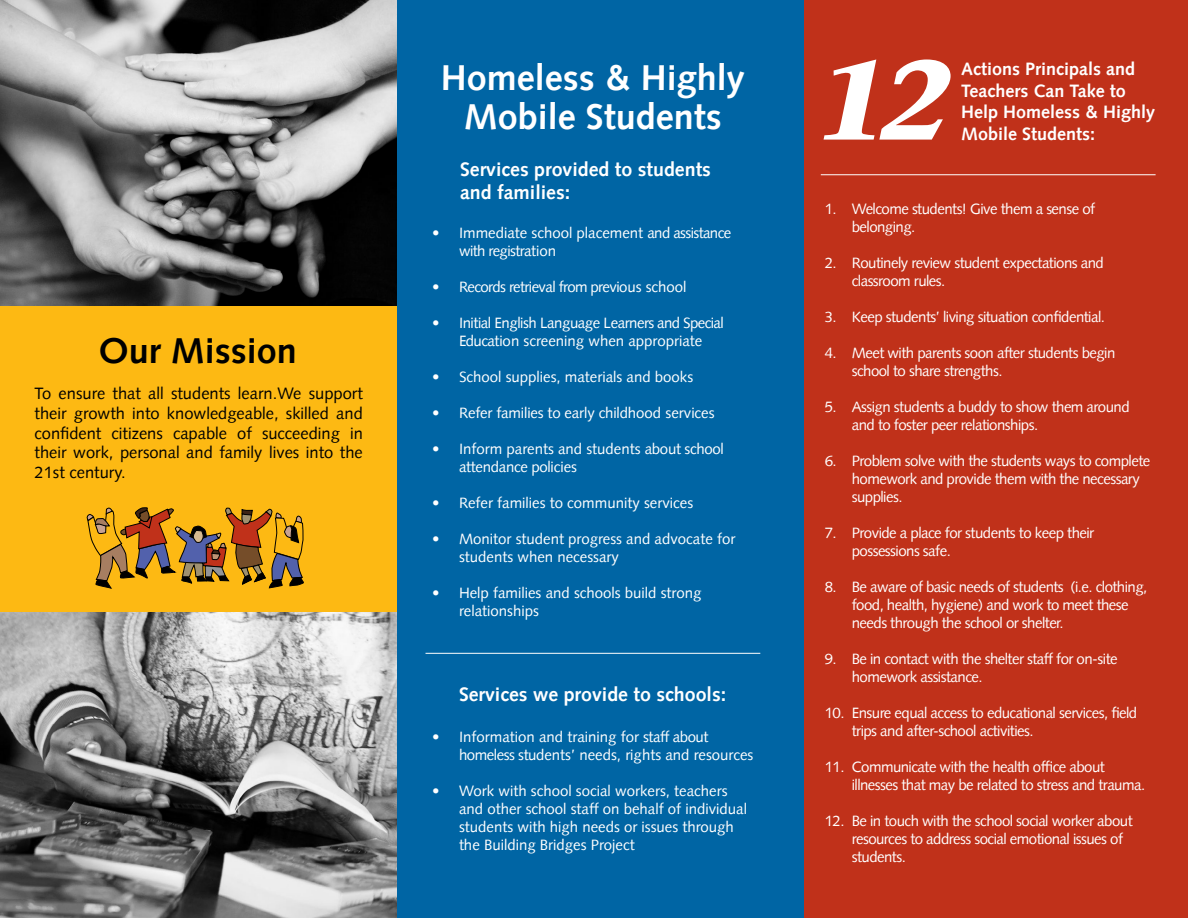
<style>
.page{position:relative;width:1188px;height:918px;background:#fff}
.page>*{position:absolute;margin:0;border:0;box-sizing:border-box;transform-origin:0 0}
.t1{font:italic 700 112.5px "Stone Serif";color:#fff}
.t2{font:700 36px/39px "Syntax LT Std";color:#fff;text-align:center}
.t3{font:700 36px "Syntax LT Std";color:#000}
.t4{font:700 19.65px/23.5px "Syntax LT Std";color:#fff}
.t5{font:700 18px/21.6px "Syntax LT Std";color:#fff}
.t6{font:16.5px/19.8px "Syntax LT Std";color:#000;text-align:justify}
.t7{font:15px/18px "Syntax LT Std";letter-spacing:-.035em;color:#fff}
.t8{font:15px/18px "Syntax LT Std";color:#fff}
.t9{font:15px/18px "Syntax LT Std";letter-spacing:-.01em;color:#fff}
</style>
<div class="page">
<div style="left:396px;top:0;width:409px;height:918px;background:#0065a4"></div>
<div style="left:805px;top:0;width:383px;height:918px;background:#c0311a"></div>
<div style="left:0;top:306px;width:396px;height:306px;background:#fdb913"></div>
<hr style="left:821px;top:174px;width:335px;height:1px;background:#fff">
<hr style="left:426px;top:653px;width:334px;height:1px;background:#fff">
<img style="left:0;top:612px;width:396px;height:306px">
<img style="left:0;top:0;width:396px;height:306px">
<svg style="left:86px;top:507px;width:218px;height:82px"></svg>
<h2 class="t3" style="left:99px;top:330px;width:199px">Our Mission</h2>
<p class="t6" style="left:35px;top:383px;width:330px">To ensure that all students learn.We support their growth into knowledgeable, skilled and confident citizens capable of succeeding in their work, personal and family lives into the 21st century.</p>
<h1 class="t1" style="left:816px;top:32px;width:135px">12</h1>
<h2 class="t2" style="left:441px;top:58px;width:305px">Homeless &amp; Highly<br>Mobile Students</h2>
<p class="t5" style="left:961px;top:58px;width:195px">Actions Principals and<br>Teachers Can Take to<br>Help Homeless &amp; Highly</p>
<p class="t5" style="left:961px;top:123px;width:136px">Mobile Students:</p>
<h3 class="t4" style="left:460px;top:157px;width:252px">Services provided to students and families:</h3>
<p class="t8" style="left:459px;top:223px;width:274px;text-indent:-27px">• Immediate school placement and assistance with registration</p>
<p class="t7" style="left:432px;top:277px;width:256px">• Records retrieval from previous school</p>
<p class="t7" style="left:432px;top:313px;width:293px;text-align:center">• Initial English Language Learners and Special<br>Education screening when appropriate</p>
<p class="t8" style="left:432px;top:367px;width:263px">• School supplies, materials and books</p>
<p class="t9" style="left:432px;top:403px;width:284px">• Refer families to early childhood services</p>
<p class="t9" style="left:459px;top:439px;width:266px;text-indent:-27px">• Inform parents and students about school attendance policies</p>
<p class="t8" style="left:432px;top:493px;width:263px">• Refer families to community services</p>
<p class="t8" style="left:459px;top:529px;width:278px;text-indent:-27px">• Monitor student progress and advocate for students when necessary</p>
<p class="t8" style="left:459px;top:583px;width:244px;text-indent:-27px">• Help families and schools build strong relationships</p>
<h3 class="t4" style="left:459px;top:682px;width:269px">Services we provide to schools:</h3>
<p class="t8" style="left:459px;top:727px;width:296px;text-indent:-27px">• Information and training for staff about homeless students’ needs, rights and resources</p>
<p class="t8" style="left:459px;top:781px;width:290px;text-indent:-27px">• Work with school social workers, teachers and other school staff on behalf of individual students with high needs or issues through the Building Bridges Project</p>
<p class="t7" style="left:852px;top:200px;width:245px;text-indent:-27px">1. Welcome students! Give them a sense of belonging.</p>
<p class="t7" style="left:852px;top:254px;width:254px;text-indent:-27px">2. Routinely review student expectations and classroom rules.</p>
<p class="t7" style="left:825px;top:308px;width:282px">3. Keep students’ living situation confidential.</p>
<p class="t7" style="left:852px;top:344px;width:265px;text-indent:-27px">4. Meet with parents soon after students begin school to share strengths.</p>
<p class="t7" style="left:852px;top:398px;width:279px;text-indent:-27px">5. Assign students a buddy to show them around and to foster peer relationships.</p>
<p class="t7" style="left:852px;top:452px;width:300px;text-indent:-27px">6. Problem solve with the students ways to complete homework and provide them with the necessary supplies.</p>
<p class="t7" style="left:852px;top:524px;width:244px;text-indent:-27px">7. Provide a place for students to keep their possessions safe.</p>
<p class="t7" style="left:852px;top:578px;width:297px;text-indent:-27px">8. Be aware of basic needs of students (i.e. clothing, food, health, hygiene) and work to meet these needs through the school or shelter.</p>
<p class="t7" style="left:852px;top:650px;width:267px;text-indent:-27px">9. Be in contact with the shelter staff for on-site homework assistance.</p>
<p class="t7" style="left:852px;top:704px;width:287px;text-indent:-27px">10. Ensure equal access to educational services, field trips and after-school activities.</p>
<p class="t7" style="left:852px;top:758px;width:295px;text-indent:-27px">11. Communicate with the health office about illnesses that may be related to stress and trauma.</p>
<p class="t7" style="left:852px;top:812px;width:282px;text-indent:-27px">12. Be in touch with the school social worker about resources to address social emotional issues of students.</p>
</div>
